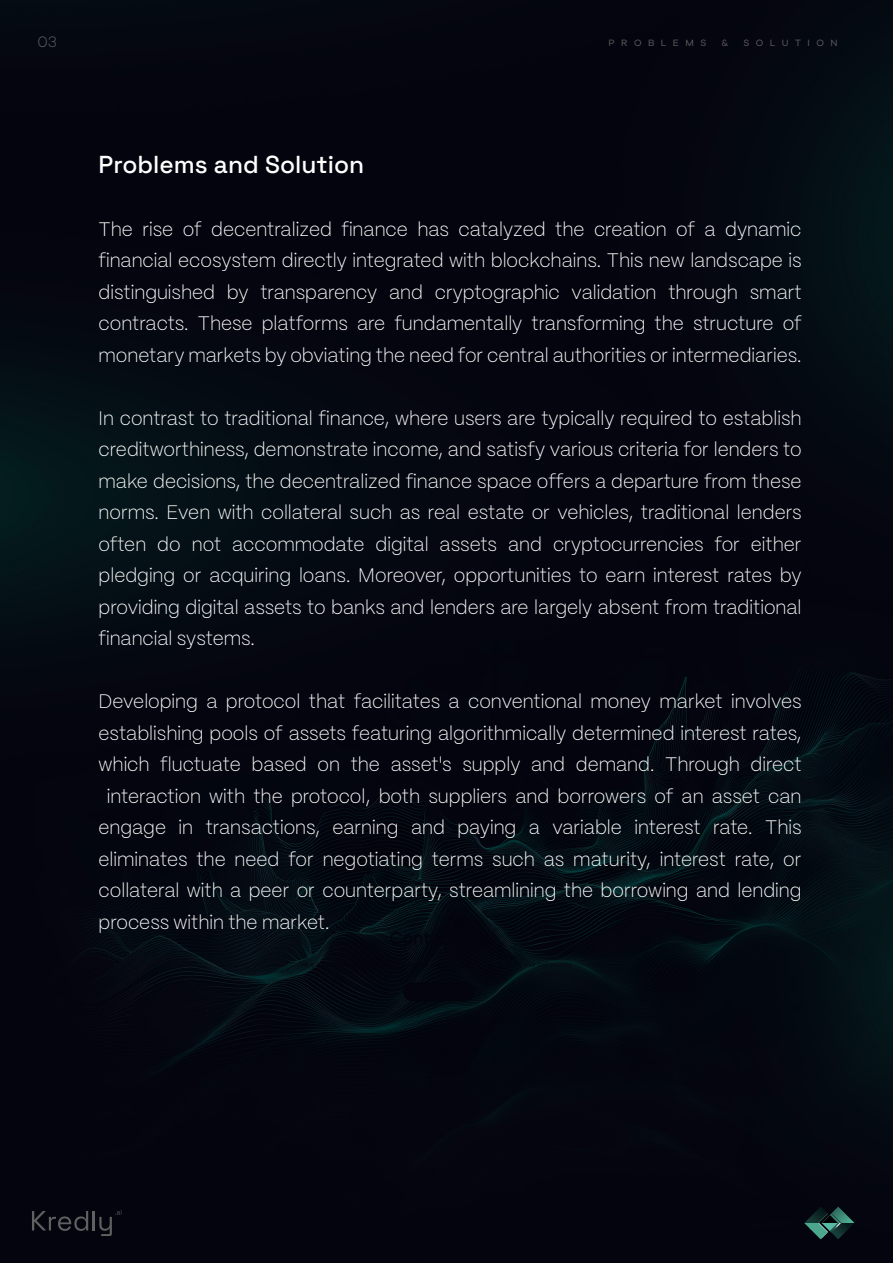
<style>
.page{position:relative;width:893px;height:1263px;background:#fff}
.page>*{position:absolute;margin:0;border:0;box-sizing:border-box;transform-origin:0 0}
.t1{font:500 24.45px "Space Grotesk";color:#fff}
.t2{font:200 19.5px/31.5px "PP Mori";color:#fff;text-align:justify}
.t3{font:300 15.6px "Galano Grotesque";color:#606060}
.t4{font:9.45px "Galano Grotesque";letter-spacing:.69em;color:#606060}
</style>
<div class="page">
<img style="left:1px;top:0;width:892px;height:1263px">
<svg style="left:804px;top:1206px;width:50px;height:33px;background:#1b3936"></svg>
<svg style="left:32px;top:1210px;width:90px;height:26px;background:#17171f"></svg>
<p class="t3" style="left:37px;top:33px;width:21px">03</p>
<p class="t4" style="left:609px;top:37px;width:99px">PROBLEMS</p>
<p class="t4" style="left:721px;top:37px;width:8px">&amp;</p>
<p class="t4" style="left:743px;top:37px;width:96px">SOLUTION</p>
<p class="t1" style="left:99px;top:145px;width:267px">Problems and Solution</p>
<p class="t2" style="left:99px;top:212px;width:704px">The rise of decentralized finance has catalyzed the creation of a dynamic financial ecosystem directly integrated with blockchains. This new landscape is distinguished by transparency and cryptographic validation through smart contracts. These platforms are fundamentally transforming the structure of monetary markets by obviating the need for central authorities or intermediaries.</p>
<p class="t2" style="left:99px;top:401px;width:704px">In contrast to traditional finance, where users are typically required to establish creditworthiness, demonstrate income, and satisfy various criteria for lenders to make decisions, the decentralized finance space offers a departure from these norms. Even with collateral such as real estate or vehicles, traditional lenders often do not accommodate digital assets and cryptocurrencies for either pledging or acquiring loans. Moreover, opportunities to earn interest rates by providing digital assets to banks and lenders are largely absent from traditional financial systems.</p>
<p class="t2" style="left:99px;top:685px;width:704px">Developing a protocol that facilitates a conventional money market involves</p>
<p class="t2" style="left:99px;top:716px;width:704px">establishing pools of assets featuring algorithmically determined interest rates,</p>
<p class="t2" style="left:99px;top:748px;width:704px">which fluctuate based on the asset's supply and demand. Through direct</p>
<p class="t2" style="left:107px;top:779px;width:696px">interaction with the protocol, both suppliers and borrowers of an asset can</p>
<p class="t2" style="left:99px;top:811px;width:704px">engage in transactions, earning and paying a variable interest rate. This</p>
<p class="t2" style="left:99px;top:842px;width:704px">eliminates the need for negotiating terms such as maturity, interest rate, or</p>
<p class="t2" style="left:99px;top:874px;width:704px">collateral with a peer or counterparty, streamlining the borrowing and lending</p>
<p class="t2" style="left:99px;top:905px;width:232px">process within the market.</p>
</div>
